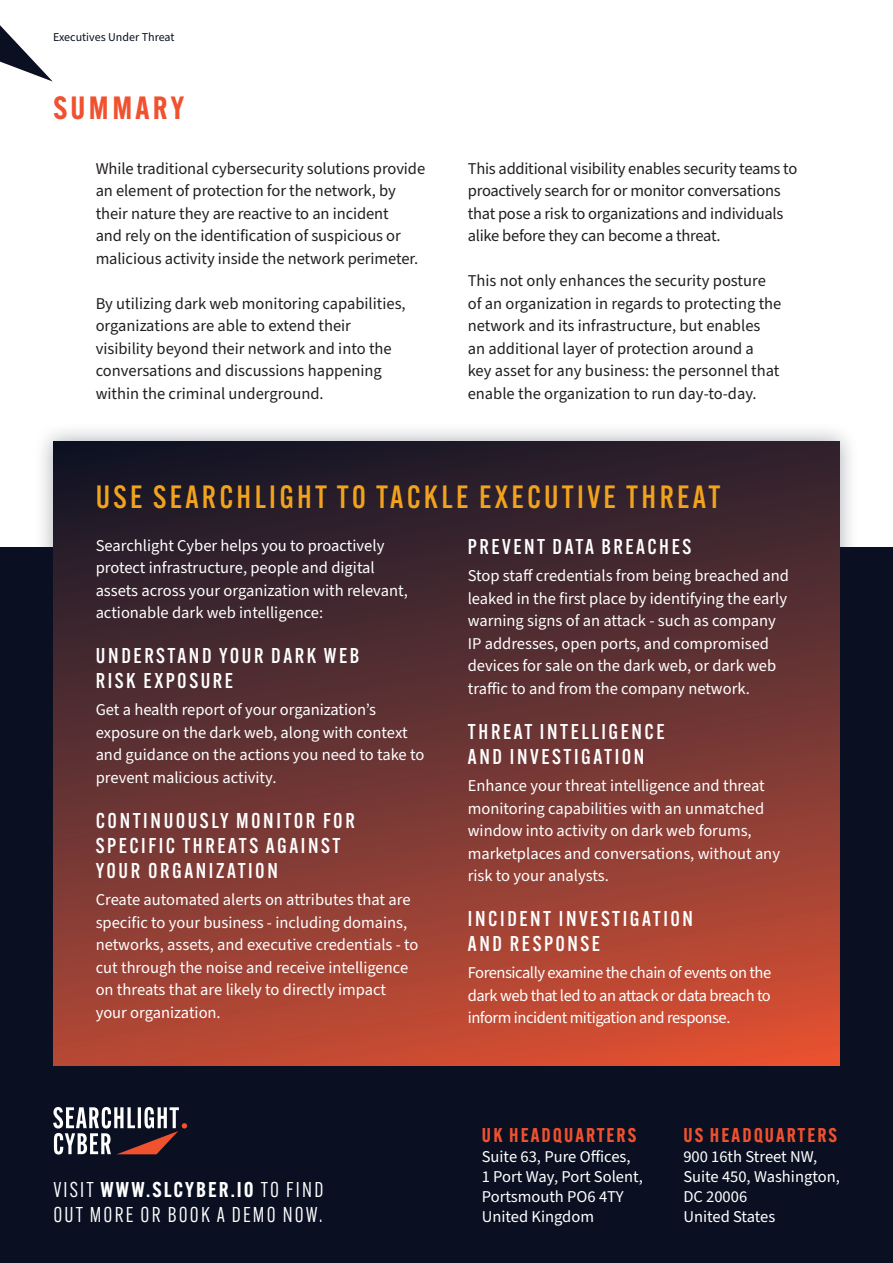
<style>
.page{position:relative;width:893px;height:1263px;background:#fff}
.page>*{position:absolute;margin:0;border:0;box-sizing:border-box;transform-origin:0 0}
.t1{font:500 31.5px "Alternate Gothic ATF";letter-spacing:.105em;color:#f1a31e}
.t2{font:600 31.5px "Alternate Gothic ATF";letter-spacing:.105em;color:#f0512e}
.t3{font:500 21px/25.2px "Alternate Gothic ATF";letter-spacing:.12em;color:#fff}
.t4{font:21px/25.2px "Alternate Gothic ATF";letter-spacing:.105em;color:#fff}
.t5{font:600 19.5px "Alternate Gothic ATF";letter-spacing:.105em;color:#f0512e}
.t6{font:16.5px/22.5px "Source Sans Pro";color:#fff}
.t7{font:16.5px/22.5px "Source Sans Pro";letter-spacing:-.005em;color:#231f20}
.t8{font:12px "Source Sans Pro";color:#0a1021}
.s1{font-weight:600}
</style>
<div class="page">
<div style="left:0;top:548px;width:893px;height:715px;background:#0a1021"></div>
<div style="left:33px;top:421px;width:827px;height:665px;background:#0a1021;opacity:.35"></div>
<svg style="left:53px;top:441px;width:787px;height:625px;background:#703431"></svg>
<svg style="left:0;top:25px;width:53px;height:57px"></svg>
<svg style="left:53px;top:1107px;width:134px;height:47px"></svg>
<p class="t8" style="left:53px;top:29px;width:123px">Executives Under Threat</p>
<p class="t2" style="left:53px;top:88px;width:132px">SUMMARY</p>
<p class="t7" style="left:96px;top:158px;width:331px">While traditional cybersecurity solutions provide an element of protection for the network, by their nature they are reactive to an incident<br>and rely on the identification of suspicious or malicious activity inside the network perimeter.</p>
<p class="t7" style="left:96px;top:293px;width:312px">By utilizing dark web monitoring capabilities, organizations are able to extend their visibility beyond their network and into the conversations and discussions happening within the criminal underground.</p>
<p class="t7" style="left:468px;top:158px;width:331px">This additional visibility enables security teams to proactively search for or monitor conversations that pose a risk to organizations and individuals alike before they can become a threat.</p>
<p class="t7" style="left:468px;top:270px;width:315px">This not only enhances the security posture of an organization in regards to protecting the network and its infrastructure, but enables an additional layer of protection around a key asset for any business: the personnel that enable the organization to run day-to-day.</p>
<p class="t1" style="left:96px;top:477px;width:626px">USE SEARCHLIGHT TO TACKLE EXECUTIVE THREAT</p>
<p class="t6" style="left:96px;top:534px;width:314px">Searchlight Cyber helps you to proactively protect infrastructure, people and digital assets across your organization with relevant, actionable dark web intelligence:</p>
<p class="t3" style="left:96px;top:643px;width:265px">UNDERSTAND YOUR DARK WEB</p>
<p class="t3" style="left:96px;top:668px;width:139px">RISK EXPOSURE</p>
<p class="t6" style="left:96px;top:699px;width:330px">Get a health report of your organization’s exposure on the dark web, along with context and guidance on the actions you need to take to prevent malicious activity.</p>
<p class="t3" style="left:96px;top:808px;width:260px">CONTINUOUSLY MONITOR FOR<br>SPECIFIC THREATS AGAINST</p>
<p class="t3" style="left:96px;top:858px;width:183px">YOUR ORGANIZATION</p>
<p class="t6" style="left:96px;top:889px;width:324px">Create automated alerts on attributes that are specific to your business - including domains, networks, assets, and executive credentials - to cut through the noise and receive intelligence on threats that are likely to directly impact</p>
<p class="t6" style="left:96px;top:1002px;width:127px">your organization.</p>
<p class="t4" style="left:53px;top:1177px;width:272px">VISIT <span class="s1">WWW.SLCYBER.IO</span> TO FIND<br>OUT MORE OR BOOK A DEMO NOW.</p>
<p class="t3" style="left:468px;top:534px;width:225px">PREVENT DATA BREACHES</p>
<p class="t6" style="left:468px;top:565px;width:323px">Stop staff credentials from being breached and leaked in the first place by identifying the early warning signs of an attack - such as company IP addresses, open ports, and compromised devices for sale on the dark web, or dark web traffic to and from the company network.</p>
<p class="t3" style="left:468px;top:719px;width:198px">THREAT INTELLIGENCE</p>
<p class="t3" style="left:468px;top:744px;width:178px">AND INVESTIGATION</p>
<p class="t6" style="left:468px;top:775px;width:314px">Enhance your threat intelligence and threat monitoring capabilities with an unmatched window into activity on dark web forums, marketplaces and conversations, without any risk to your analysts.</p>
<p class="t3" style="left:468px;top:906px;width:227px">INCIDENT INVESTIGATION</p>
<p class="t3" style="left:468px;top:931px;width:134px">AND RESPONSE</p>
<p class="t6" style="left:468px;top:962px;width:305px;text-align:justify">Forensically examine the chain of events on the dark web that led to an attack or data breach to inform incident mitigation and response.</p>
<p class="t5" style="left:482px;top:1123px;width:156px">UK HEADQUARTERS</p>
<p class="t6" style="left:482px;top:1146px;width:150px">Suite 63, Pure Offices,</p>
<p class="t6" style="left:482px;top:1166px;width:163px">1 Port Way, Port Solent,</p>
<p class="t6" style="left:482px;top:1185px;width:143px">Portsmouth PO6 4TY</p>
<p class="t6" style="left:482px;top:1205px;width:114px">United Kingdom</p>
<p class="t5" style="left:683px;top:1123px;width:155px">US HEADQUARTERS</p>
<p class="t6" style="left:683px;top:1146px;width:136px">900 16th Street NW,</p>
<p class="t6" style="left:683px;top:1166px;width:158px">Suite 450, Washington,</p>
<p class="t6" style="left:683px;top:1185px;width:65px">DC 20006</p>
<p class="t6" style="left:683px;top:1205px;width:93px">United States</p>
</div>
